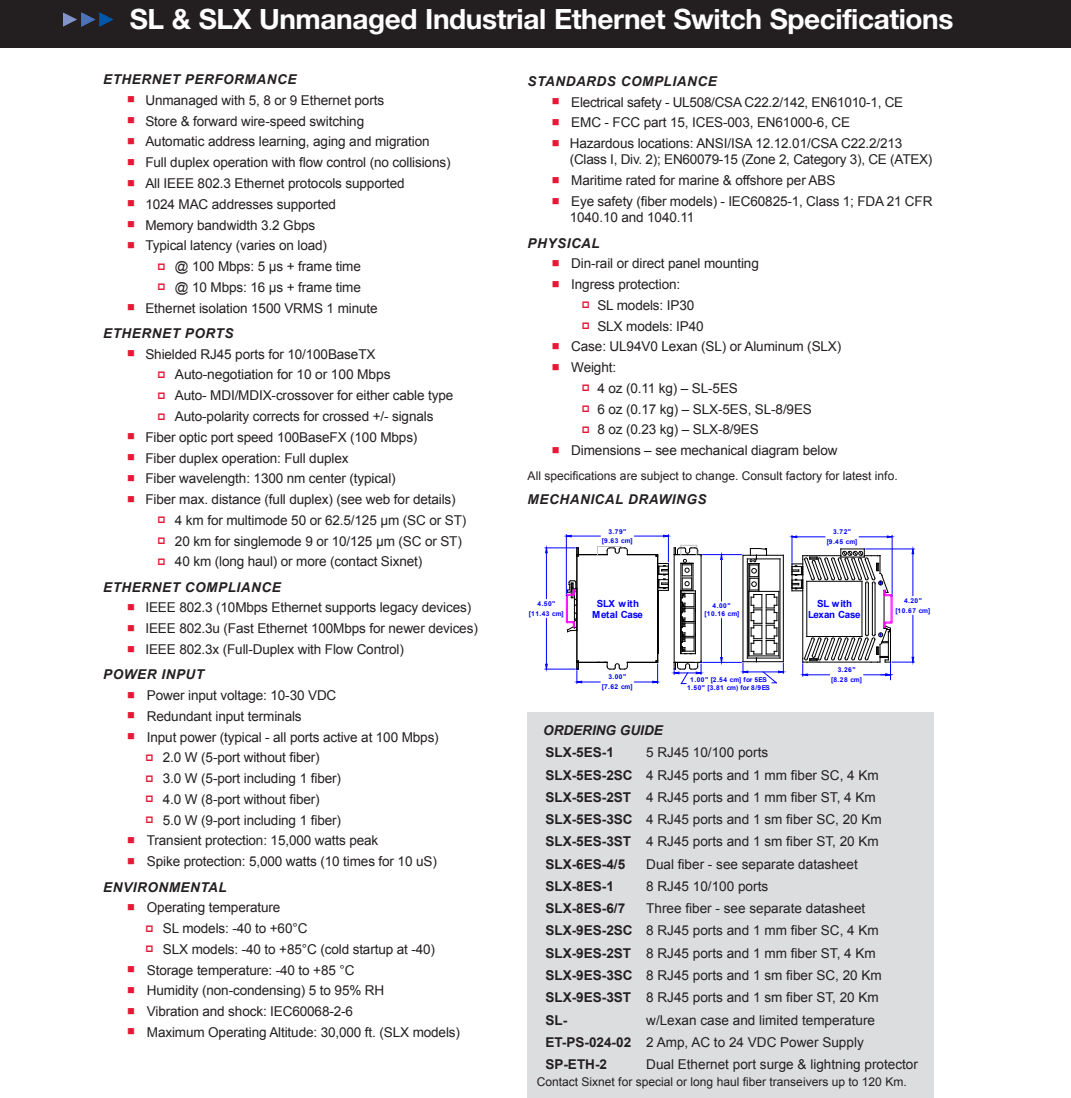
<style>
.page{position:relative;width:1071px;height:1098px;background:#fff}
.page>*{position:absolute;margin:0;border:0;box-sizing:border-box;transform-origin:0 0}
.Page_1_-_Header_Blac{font:700 28px "Helvetica Neue LT Std";letter-spacing:-.015em;color:#fff}
.t1{font:13.47px/20.8px "Arial";letter-spacing:-.01em;color:#231f20}
.t2{font:italic 700 13.47px "Arial";letter-spacing:.04em;color:#231f20}
.t3{font:italic 700 13.47px/22.2px "Arial";color:#231f20}
.t4{font:700 13.47px "Arial";color:#231f20}
.t5{font:12.08px "Arial";color:#231f20}
.t6{font:700 9.8px/11.4px "Arial";letter-spacing:-.02em;color:#00f;text-align:center}
.t7{font:700 6.65px/9.6px "Arial";letter-spacing:.07em;color:#00f;text-align:center}
.t8{font:700 6.65px/7.7px "Arial";letter-spacing:.035em;color:#00f;text-align:center}
.s1{color:#e51836}
.s2{font-weight:700;font-style:italic}
.s3{font-style:normal}
.s4{font-weight:700}
</style>
<div class="page">
<div style="left:0;top:0;width:1071px;height:48px;background:#231f20"></div>
<svg style="left:63px;top:12px;width:51px;height:15px"></svg>
<div style="left:528px;top:712px;width:406px;height:386px;background:#dcdddf"></div>
<svg style="left:792px;top:535px;width:122px;height:145px"></svg>
<hr style="left:545px;top:548px;width:30px;height:1px;background:#00f">
<hr style="left:545px;top:669px;width:30px;height:1px;background:#00f">
<hr style="left:546px;top:553px;width:1px;height:46px;background:#00f">
<hr style="left:546px;top:618px;width:1px;height:46px;background:#00f">
<svg style="left:565px;top:535px;width:219px;height:149px"></svg>
<p class="Page_1_-_Header_Blac" style="left:130px;top:2px;width:825px">SL &amp; SLX Unmanaged Industrial Ethernet Switch Specifications</p>
<p class="t2" style="left:103px;top:70px;width:195px">ETHERNET PERFORMANCE</p>
<p class="t1" style="left:127px;top:90px;width:258px"><span class="s1">■</span> Unmanaged with 5, 8 or 9 Ethernet ports</p>
<p class="t1" style="left:127px;top:111px;width:238px"><span class="s1">■</span> Store &amp; forward wire-speed switching</p>
<p class="t1" style="left:127px;top:131px;width:304px"><span class="s1">■</span> Automatic address learning, aging and migration</p>
<p class="t1" style="left:127px;top:152px;width:325px"><span class="s1">■</span> Full duplex operation with flow control (no collisions)</p>
<p class="t1" style="left:127px;top:173px;width:279px"><span class="s1">■</span> All IEEE 802.3 Ethernet protocols supported</p>
<p class="t1" style="left:127px;top:194px;width:210px"><span class="s1">■</span> 1024 MAC addresses supported</p>
<p class="t1" style="left:127px;top:215px;width:189px"><span class="s1">■</span> Memory bandwidth 3.2 Gbps</p>
<p class="t1" style="left:175px;top:235px;width:188px;text-indent:-48px"><span class="s1">■</span> Typical latency (varies on load)<br>@ 100 Mbps: 5 µs + frame time @ 10 Mbps: 16 µs + frame time</p>
<p class="t1" style="left:103px;top:295px;width:276px;line-height:25.4px;text-indent:24px"><span class="s1">■</span> Ethernet isolation 1500 VRMS 1 minute<br><span class="s2">ETHERNET PORTS</span></p>
<p class="t1" style="left:175px;top:344px;width:280px;text-indent:-48px"><span class="s1">■</span> Shielded RJ45 ports for 10/100BaseTX Auto-negotiation for 10 or 100 Mbps<br>Auto- MDI/MDIX-crossover for either cable type Auto-polarity corrects for crossed +/- signals</p>
<p class="t1" style="left:127px;top:427px;width:292px"><span class="s1">■</span> Fiber optic port speed 100BaseFX (100 Mbps)</p>
<p class="t1" style="left:127px;top:448px;width:223px"><span class="s1">■</span> Fiber duplex operation: Full duplex</p>
<p class="t1" style="left:127px;top:468px;width:270px"><span class="s1">■</span> Fiber wavelength: 1300 nm center (typical)</p>
<p class="t1" style="left:175px;top:489px;width:293px;text-indent:-48px"><span class="s1">■</span> Fiber max. distance (full duplex) (see web for details)<br>4 km for multimode 50 or 62.5/125 µm (SC or ST)<br>20 km for singlemode 9 or 10/125 µm (SC or ST)<br>40 km (long haul) or more (contact Sixnet)</p>
<p class="t2" style="left:103px;top:578px;width:179px">ETHERNET COMPLIANCE</p>
<p class="t1" style="left:127px;top:597px;width:345px"><span class="s1">■</span> IEEE 802.3 (10Mbps Ethernet supports legacy devices)</p>
<p class="t1" style="left:127px;top:618px;width:352px"><span class="s1">■</span> IEEE 802.3u (Fast Ethernet 100Mbps for newer devices)</p>
<p class="t1" style="left:103px;top:637px;width:302px;line-height:25.4px;text-indent:24px"><span class="s1">■</span> IEEE 802.3x (Full-Duplex with Flow Control)<br><span class="s2">POWER INPUT</span></p>
<p class="t1" style="left:127px;top:685px;width:211px"><span class="s1">■</span> Power input voltage: 10-30 VDC</p>
<p class="t1" style="left:127px;top:706px;width:176px"><span class="s1">■</span> Redundant input terminals</p>
<p class="t1" style="left:163px;top:727px;width:277px;text-indent:-36px"><span class="s1">■</span> Input power (typical - all ports active at 100 Mbps)<br>2.0 W (5-port without fiber)<br>3.0 W (5-port including 1 fiber)<br>4.0 W (8-port without fiber)<br>5.0 W (9-port including 1 fiber)</p>
<p class="t1" style="left:127px;top:830px;width:253px"><span class="s1">■</span> Transient protection: 15,000 watts peak</p>
<p class="t1" style="left:103px;top:849px;width:335px;line-height:25.4px;text-indent:24px"><span class="s1">■</span> Spike protection: 5,000 watts (10 times for 10 uS)<br><span class="s2">ENVIRONMENTAL</span></p>
<p class="t1" style="left:163px;top:897px;width:274px;text-indent:-36px"><span class="s1">■</span> Operating temperature<br>SL models: -40 to +60°C<br>SLX models: -40 to +85°C (cold startup at -40)</p>
<p class="t1" style="left:127px;top:960px;width:229px"><span class="s1">■</span> Storage temperature: -40 to +85 °C</p>
<p class="t1" style="left:127px;top:980px;width:259px"><span class="s1">■</span> Humidity (non-condensing) 5 to 95% RH</p>
<p class="t1" style="left:127px;top:1001px;width:227px"><span class="s1">■</span> Vibration and shock: IEC60068-2-6</p>
<p class="t1" style="left:127px;top:1022px;width:334px"><span class="s1">■</span> Maximum Operating Altitude: 30,000 ft. (SLX models)</p>
<p class="t2" style="left:528px;top:72px;width:191px">STANDARDS COMPLIANCE</p>
<p class="t1" style="left:552px;top:92px;width:353px"><span class="s1">■</span> Electrical safety - UL508/CSA C22.2/142, EN61010-1, CE</p>
<p class="t1" style="left:552px;top:112px;width:300px"><span class="s1">■</span> EMC - FCC part 15, ICES-003, EN61000-6, CE</p>
<p class="t1" style="left:570px;top:135px;width:364px;line-height:16.3px;text-indent:-18px"><span class="s1">■</span> Hazardous locations: ANSI/ISA 12.12.01/CSA C22.2/213 (Class I, Div. 2); EN60079-15 (Zone 2, Category 3), CE (ATEX)</p>
<p class="t1" style="left:552px;top:170px;width:285px"><span class="s1">■</span> Maritime rated for marine &amp; offshore per ABS</p>
<p class="t1" style="left:570px;top:193px;width:364px;line-height:16.3px;text-indent:-18px"><span class="s1">■</span> Eye safety (fiber models) - IEC60825-1, Class 1; FDA 21 CFR<br>1040.10 and 1040.11</p>
<p class="t2" style="left:528px;top:234px;width:74px">PHYSICAL</p>
<p class="t1" style="left:552px;top:253px;width:209px"><span class="s1">■</span> Din-rail or direct panel mounting</p>
<p class="t1" style="left:597px;top:274px;width:108px;text-indent:-46px"><span class="s1">■</span> Ingress protection:<br>SL models: IP30<br>SLX models: IP40</p>
<p class="t1" style="left:552px;top:336px;width:291px"><span class="s1">■</span> Case: UL94V0 Lexan (SL) or Aluminum (SLX)</p>
<p class="t1" style="left:597px;top:357px;width:216px;text-indent:-46px"><span class="s1">■</span> Weight:<br>4 oz (0.11 kg) – SL-5ES<br>6 oz (0.17 kg) – SLX-5ES, SL-8/9ES<br>8 oz (0.23 kg) – SLX-8/9ES</p>
<p class="t1" style="left:552px;top:440px;width:287px"><span class="s1">■</span> Dimensions – see mechanical diagram below</p>
<p class="t5" style="left:528px;top:468px;width:372px">All specifications are subject to change. Consult factory for latest info.</p>
<p class="t2" style="left:528px;top:491px;width:180px">MECHANICAL DRAWINGS</p>
<p class="t7" style="left:602px;top:527px;width:32px">3.79" [9.63 cm]</p>
<p class="t7" style="left:827px;top:527px;width:32px">3.72" [9.45 cm]</p>
<p class="t6" style="left:592px;top:598px;width:52px">SLX with<br>Metal Case</p>
<p class="t7" style="left:529px;top:599px;width:36px">4.50" [11.43 cm]</p>
<p class="t7" style="left:705px;top:602px;width:36px;line-height:7.7px">4.00" [10.16 cm]</p>
<p class="t6" style="left:808px;top:598px;width:54px">SL with<br>Lexan Case</p>
<p class="t7" style="left:895px;top:596px;width:36px">4.20" [10.67 cm]</p>
<p class="t7" style="left:602px;top:672px;width:32px">3.00" [7.62 cm]</p>
<p class="t8" style="left:687px;top:676px;width:84px">1.00" [2.54 cm] for 5ES<br>1.50" [3.81 cm) for 8/9ES</p>
<p class="t7" style="left:831px;top:665px;width:32px">3.26" [8.28 cm]</p>
<p class="t3" style="left:543px;top:720px;width:121px">ORDERING GUIDE<br><span class="s3">SLX-5ES-1</span></p>
<p class="t1" style="left:545px;top:742px;width:338px;line-height:22.2px;text-indent:101px">5 RJ45 10/100 ports<br><span class="s4">SLX-5ES-2SC</span> 4 RJ45 ports and 1 mm fiber SC, 4 Km <span class="s4">SLX-5ES-2ST</span> 4 RJ45 ports and 1 mm fiber ST, 4 Km <span class="s4">SLX-5ES-3SC</span> 4 RJ45 ports and 1 sm fiber SC, 20 Km <span class="s4">SLX-5ES-3ST</span> 4 RJ45 ports and 1 sm fiber ST, 20 Km <span class="s4">SLX-6ES-4/5</span></p>
<p class="t1" style="left:646px;top:854px;width:213px">Dual fiber - see separate datasheet</p>
<p class="t4" style="left:545px;top:877px;width:70px">SLX-8ES-1</p>
<p class="t1" style="left:646px;top:876px;width:123px">8 RJ45 10/100 ports</p>
<p class="t4" style="left:545px;top:899px;width:81px">SLX-8ES-6/7</p>
<p class="t1" style="left:545px;top:897px;width:338px;line-height:22.2px;text-indent:101px">Three fiber - see separate datasheet <span class="s4">SLX-9ES-2SC</span> 8 RJ45 ports and 1 mm fiber SC, 4 Km <span class="s4">SLX-9ES-2ST</span> 8 RJ45 ports and 1 mm fiber ST, 4 Km <span class="s4">SLX-9ES-3SC</span> 8 RJ45 ports and 1 sm fiber SC, 20 Km <span class="s4">SLX-9ES-3ST</span> 8 RJ45 ports and 1 sm fiber ST, 20 Km <span class="s4">SL-</span></p>
<p class="t1" style="left:545px;top:1009px;width:331px;line-height:22.2px;text-indent:101px">w/Lexan case and limited temperature<br><span class="s4">ET-PS-024-02</span> 2 Amp, AC to 24 VDC Power Supply<br><span class="s4">SP-ETH-2</span></p>
<p class="t1" style="left:646px;top:1054px;width:273px">Dual Ethernet port surge &amp; lightning protector</p>
<p class="t5" style="left:537px;top:1074px;width:372px">Contact Sixnet for special or long haul fiber transeivers up to 120 Km.</p>
</div>
